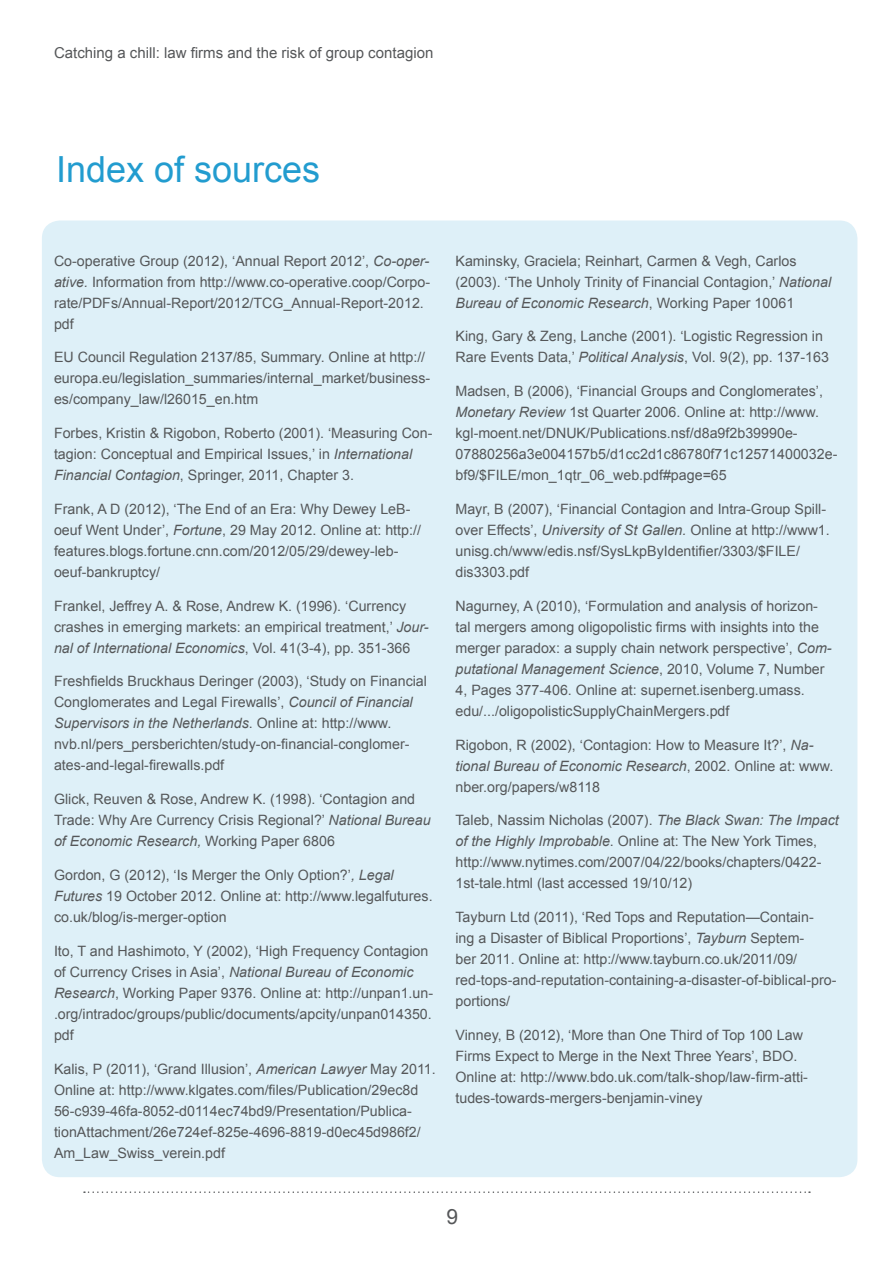
<style>
.page{position:relative;width:893px;height:1263px;background:#fff}
.page>*{position:absolute;margin:0;border:0;box-sizing:border-box;transform-origin:0 0}
.t1{font:36px "Arial";color:#229ccf}
.t2{font:21px "Arial";color:#555759}
.t3{font:15px "Arial";color:#555759}
.t4{font:14.25px/21px "Arial";color:#555759}
.s1{font-style:italic}
</style>
<div class="page">
<svg style="left:84px;top:1191px;width:726px;height:2px"></svg>
<div style="left:42px;top:220px;width:815px;height:957px;background:#def0f8;border-radius:18px"></div>
<p class="t3" style="left:54px;top:43px;width:381px">Catching a chill: law firms and the risk of group contagion</p>
<h1 class="t1" style="left:56px;top:146px;width:266px">Index of sources</h1>
<p class="t4" style="left:54px;top:250px;width:378px">Co-operative Group (2012), ‘Annual Report 2012’, <span class="s1">Co-oper&shy;ative.</span> Information from http://www.co-operative.coop/Corpo&shy;rate/PDFs/Annual-Report/2012/TCG_Annual-Report-2012. pdf</p>
<p class="t4" style="left:54px;top:347px;width:378px">EU Council Regulation 2137/85, Summary. Online at http:// europa.eu/legislation_summaries/internal_market/business&shy;es/company_law/l26015_en.htm</p>
<p class="t4" style="left:54px;top:423px;width:380px">Forbes, Kristin &amp; Rigobon, Roberto (2001). ‘Measuring Con&shy;tagion: Conceptual and Empirical Issues,’ in <span class="s1">International<br>Financial Contagion</span>, Springer, 2011, Chapter 3.</p>
<p class="t4" style="left:54px;top:498px;width:369px">Frank, A D (2012), ‘The End of an Era: Why Dewey LeB&shy;oeuf Went Under’, <span class="s1">Fortune</span>, 29 May 2012. Online at: http:// features.blogs.fortune.cnn.com/2012/05/29/dewey-leb&shy;oeuf-bankruptcy/</p>
<p class="t4" style="left:54px;top:595px;width:376px">Frankel, Jeffrey A. &amp; Rose, Andrew K. (1996). ‘Currency crashes in emerging markets: an empirical treatment,’ <span class="s1">Jour&shy;nal of International Economics</span>, Vol. 41(3-4), pp. 351-366</p>
<p class="t4" style="left:54px;top:671px;width:375px">Freshfields Bruckhaus Deringer (2003), ‘Study on Financial Conglomerates and Legal Firewalls’, <span class="s1">Council of Financial Supervisors in the Netherlands</span>. Online at: http://www. nvb.nl/pers_persberichten/study-on-financial-conglomer&shy;ates-and-legal-firewalls.pdf</p>
<p class="t4" style="left:54px;top:789px;width:378px">Glick, Reuven &amp; Rose, Andrew K. (1998). ‘Contagion and<br>Trade: Why Are Currency Crisis Regional?’ <span class="s1">National Bureau of Economic Research,</span> Working Paper 6806</p>
<p class="t4" style="left:54px;top:865px;width:380px">Gordon, G (2012), ‘Is Merger the Only Option?’<span class="s1">, Legal<br>Futures</span> 19 October 2012. Online at: http://www.legalfutures. co.uk/blog/is-merger-option</p>
<p class="t4" style="left:54px;top:940px;width:381px">Ito, T and Hashimoto, Y (2002), ‘High Frequency Contagion of Currency Crises in Asia’, <span class="s1">National Bureau of Economic Research</span>, Working Paper 9376. Online at: http://unpan1.un-.org/intradoc/groups/public/documents/apcity/unpan014350. pdf</p>
<p class="t4" style="left:54px;top:1058px;width:383px">Kalis, P (2011), ‘Grand Illusion’, <span class="s1">American Lawyer</span> May 2011.<br>Online at: http://www.klgates.com/files/Publication/29ec8d 56-c939-46fa-8052-d0114ec74bd9/Presentation/Publica&shy;tionAttachment/26e724ef-825e-4696-8819-d0ec45d986f2/ Am_Law_Swiss_verein.pdf</p>
<p class="t4" style="left:455px;top:250px;width:377px">Kaminsky, Graciela; Reinhart, Carmen &amp; Vegh, Carlos (2003). ‘The Unholy Trinity of Financial Contagion,’ <span class="s1">National<br>Bureau of Economic Research</span>, Working Paper 10061</p>
<p class="t4" style="left:455px;top:326px;width:375px">King, Gary &amp; Zeng, Lanche (2001). ‘Logistic Regression in<br>Rare Events Data,’ <span class="s1">Political Analysis</span>, Vol. 9(2), pp. 137-163</p>
<p class="t4" style="left:455px;top:381px;width:383px">Madsen, B (2006), ‘Financial Groups and Conglomerates’, <span class="s1">Monetary Review</span> 1st Quarter 2006. Online at: http://www. kgl-moent.net/DNUK/Publications.nsf/d8a9f2b39990e-07880256a3e004157b5/d1cc2d1c86780f71c12571400032e&shy;bf9/$FILE/mon_1qtr_06_web.pdf#page=65</p>
<p class="t4" style="left:455px;top:499px;width:376px">Mayr, B (2007), ‘Financial Contagion and Intra-Group Spill&shy;over Effects’, <span class="s1">University of St Gallen.</span> Online at http://www1. unisg.ch/www/edis.nsf/SysLkpByIdentifier/3303/$FILE/ dis3303.pdf</p>
<p class="t4" style="left:455px;top:595px;width:378px">Nagurney, A (2010), ‘Formulation and analysis of horizon&shy;tal mergers among oligopolistic firms with insights into the merger paradox: a supply chain network perspective’, <span class="s1">Com&shy;putational Management Science</span>, 2010, Volume 7, Number 4, Pages 377-406. Online at: supernet.isenberg.umass. edu/.../oligopolisticSupplyChainMergers.pdf</p>
<p class="t4" style="left:455px;top:734px;width:379px">Rigobon, R (2002), ‘Contagion: How to Measure It?’, <span class="s1">Na&shy;tional Bureau of Economic Research</span>, 2002. Online at: www. nber.org/papers/w8118</p>
<p class="t4" style="left:455px;top:810px;width:385px">Taleb, Nassim Nicholas (2007). <span class="s1">The Black Swan: The Impact of the Highly Improbable</span>. Online at: The New York Times, http://www.nytimes.com/2007/04/22/books/chapters/0422- 1st-tale.html (last accessed 19/10/12)</p>
<p class="t4" style="left:455px;top:907px;width:382px">Tayburn Ltd (2011), ‘Red Tops and Reputation—Contain-<br>ing a Disaster of Biblical Proportions’, <span class="s1">Tayburn</span> Septem-<br>ber 2011. Online at: http://www.tayburn.co.uk/2011/09/ red-tops-and-reputation-containing-a-disaster-of-biblical-pro&shy;portions/</p>
<p class="t4" style="left:455px;top:1024px;width:354px">Vinney, B (2012), ‘More than One Third of Top 100 Law Firms Expect to Merge in the Next Three Years’, BDO.<br>Online at: http://www.bdo.uk.com/talk-shop/law-firm-atti&shy;tudes-towards-mergers-benjamin-viney</p>
<h2 class="t2" style="left:446px;top:1202px;width:13px">9</h2>
</div>
